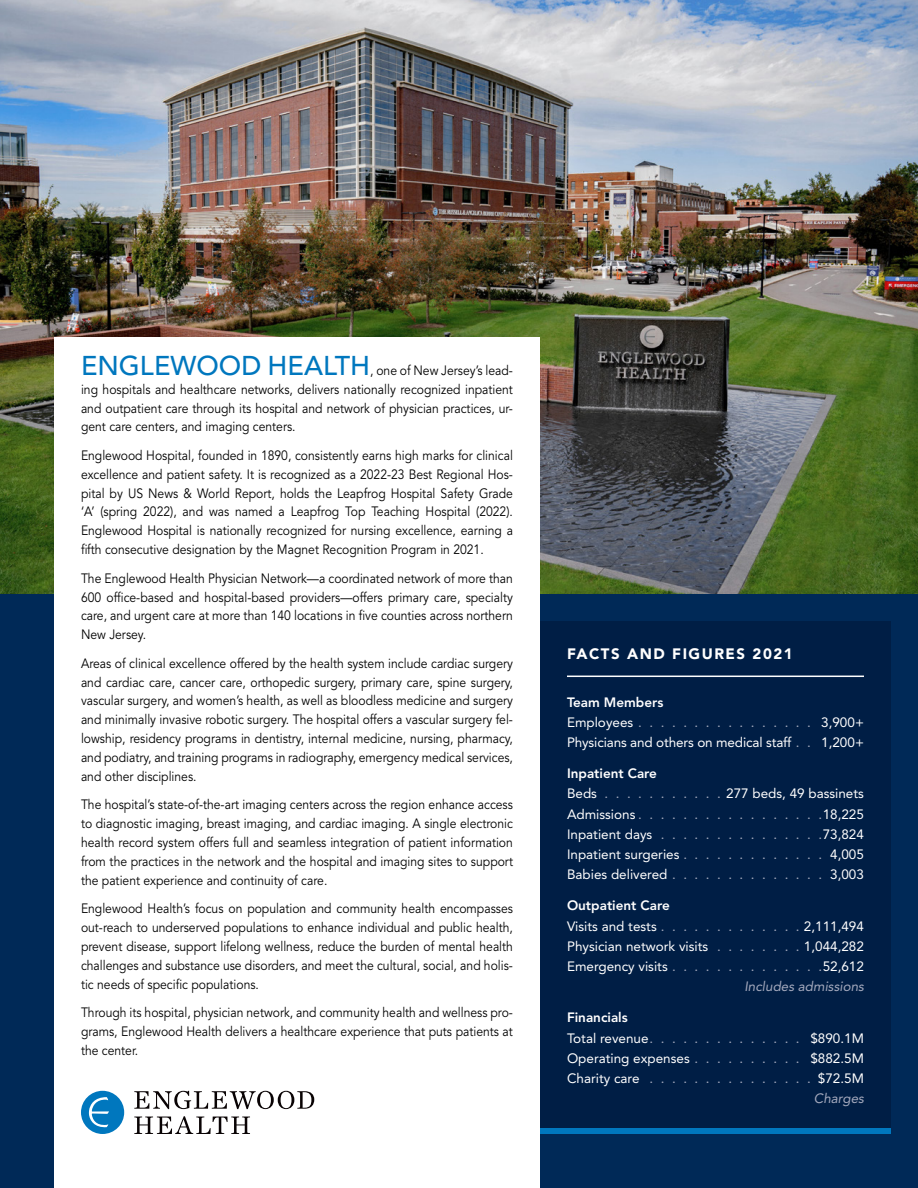
<style>
.page{position:relative;width:918px;height:1188px;background:#002957}
.page>*{position:absolute;margin:0;border:0;box-sizing:border-box;transform-origin:0 0}
.t1{font:900 15px "Avenir LT Std";letter-spacing:.1em;color:#fff}
.Basic_justify_alt{font:13.5px/18.9px "Avenir LT Std";color:#000;text-align:justify;scale:.9 1}
.Stats{font:13.5px "Avenir LT Std";color:#fff}
.t2{font:800 13.5px "Avenir LT Std";color:#fff}
.Stat_note{font:italic 13.5px "Avenir LT Std";color:#a4a9bd}
.s1{font-weight:500;font-size:27px;color:#0077be}
.s2{color:#a4a9bd}
</style>
<div class="page">
<img style="left:0;top:0;width:918px;height:594px">
<div style="left:540px;top:621px;width:351px;height:513px;background:#001e45"></div>
<hr style="left:567px;top:676px;width:297px;height:1px;background:#fff">
<div style="left:540px;top:1128px;width:351px;height:6px;background:#0077be"></div>
<div style="left:54px;top:338px;width:486px;height:850px;background:#fff"></div>
<div style="left:81px;top:1091px;width:43px;height:43px;background:#0077be;border-radius:50%"></div>
<svg style="left:89px;top:1097px;width:20px;height:31px"></svg>
<svg style="left:134px;top:1091px;width:180px;height:18px"></svg>
<svg style="left:134px;top:1116px;width:116px;height:18px"></svg>
<p class="Basic_justify_alt" style="left:81px;top:361px;width:482px"><span class="s1">ENGLEWOOD HEALTH</span>, one of New Jersey’s lead&shy;ing hospitals and healthcare networks, delivers nationally recognized inpatient and outpatient care through its hospital and network of physician practices, ur&shy;gent care centers, and imaging centers.</p>
<p class="Basic_justify_alt" style="left:81px;top:446px;width:481px">Englewood Hospital, founded in 1890, consistently earns high marks for clinical excellence and patient safety. It is recognized as a 2022-23 Best Regional Hos&shy;pital by US News &amp; World Report, holds the Leapfrog Hospital Safety Grade ‘A’ (spring 2022), and was named a Leapfrog Top Teaching Hospital (2022).<br>Englewood Hospital is nationally recognized for nursing excellence, earning a fifth consecutive designation by the Magnet Recognition Program in 2021.</p>
<p class="Basic_justify_alt" style="left:81px;top:569px;width:482px">The Englewood Health Physician Network—a coordinated network of more than 600 office-based and hospital-based providers—offers primary care, specialty care, and urgent care at more than 140 locations in five counties across northern New Jersey.</p>
<p class="Basic_justify_alt" style="left:81px;top:654px;width:482px">Areas of clinical excellence offered by the health system include cardiac surgery and cardiac care, cancer care, orthopedic surgery, primary care, spine surgery, vascular surgery, and women’s health, as well as bloodless medicine and surgery and minimally invasive robotic surgery. The hospital offers a vascular surgery fel&shy;lowship, residency programs in dentistry, internal medicine, nursing, pharmacy, and podiatry, and training programs in radiography, emergency medical services, and other disciplines.</p>
<p class="Basic_justify_alt" style="left:81px;top:796px;width:482px">The hospital’s state-of-the-art imaging centers across the region enhance access to diagnostic imaging, breast imaging, and cardiac imaging. A single electronic health record system offers full and seamless integration of patient information from the practices in the network and the hospital and imaging sites to support the patient experience and continuity of care.</p>
<p class="Basic_justify_alt" style="left:81px;top:900px;width:482px">Englewood Health’s focus on population and community health encompasses out-reach to underserved populations to enhance individual and public health, prevent disease, support lifelong wellness, reduce the burden of mental health challenges and substance use disorders, and meet the cultural, social, and holis&shy;tic needs of specific populations.</p>
<p class="Basic_justify_alt" style="left:81px;top:1004px;width:482px">Through its hospital, physician network, and community health and wellness pro&shy;grams, Englewood Health delivers a healthcare experience that puts patients at the center.</p>
<h1 class="t1" style="left:567px;top:645px;width:227px">FACTS AND FIGURES 2021</h1>
<h2 class="t2" style="left:567px;top:694px;width:98px">Team Members</h2>
<p class="Stats" style="left:567px;top:714px;width:68px">Employees</p>
<p class="Stats" style="left:821px;top:714px;width:44px">3,900+</p>
<p class="Stats" style="left:567px;top:735px;width:226px">Physicians and others on medical staff</p>
<p class="Stats" style="left:821px;top:735px;width:44px">1,200+</p>
<h2 class="t2" style="left:567px;top:765px;width:92px">Inpatient Care</h2>
<p class="Stats" style="left:567px;top:786px;width:32px">Beds</p>
<p class="Stats" style="left:726px;top:786px;width:139px">277 beds, 49 bassinets</p>
<p class="Stats" style="left:567px;top:806px;width:299px">Admissions <span class="s2">. . . . . . . . . . . . . . . .</span> 18,225</p>
<p class="Stats" style="left:567px;top:826px;width:87px">Inpatient days</p>
<p class="Stats" style="left:823px;top:826px;width:43px">73,824</p>
<p class="Stats" style="left:567px;top:847px;width:114px">Inpatient surgeries</p>
<p class="Stats" style="left:830px;top:847px;width:35px">4,005</p>
<p class="Stats" style="left:567px;top:867px;width:102px">Babies delivered</p>
<p class="Stats" style="left:830px;top:867px;width:35px">3,003</p>
<h2 class="t2" style="left:567px;top:898px;width:104px">Outpatient Care</h2>
<p class="Stats" style="left:567px;top:918px;width:91px">Visits and tests</p>
<p class="Stats" style="left:804px;top:918px;width:62px">2,111,494</p>
<p class="Stats" style="left:567px;top:938px;width:143px">Physician network visits</p>
<p class="Stats" style="left:804px;top:938px;width:62px">1,044,282</p>
<p class="Stats" style="left:567px;top:959px;width:102px">Emergency visits</p>
<p class="Stats" style="left:823px;top:959px;width:43px">52,612</p>
<p class="Stat_note" style="left:744px;top:979px;width:121px">Includes admissions</p>
<h2 class="t2" style="left:567px;top:1010px;width:62px">Financials</h2>
<p class="Stats" style="left:567px;top:1030px;width:299px">Total revenue <span class="s2">. . . . . . . . . . . . . .</span> $890. 1M</p>
<p class="Stats" style="left:567px;top:1050px;width:124px">Operating expenses</p>
<p class="Stats" style="left:810px;top:1050px;width:55px">$882.5M</p>
<p class="Stats" style="left:567px;top:1071px;width:74px">Charity care</p>
<p class="Stats" style="left:818px;top:1071px;width:48px">$72.5M</p>
<p class="Stat_note" style="left:814px;top:1091px;width:52px">Charges</p>
</div>
